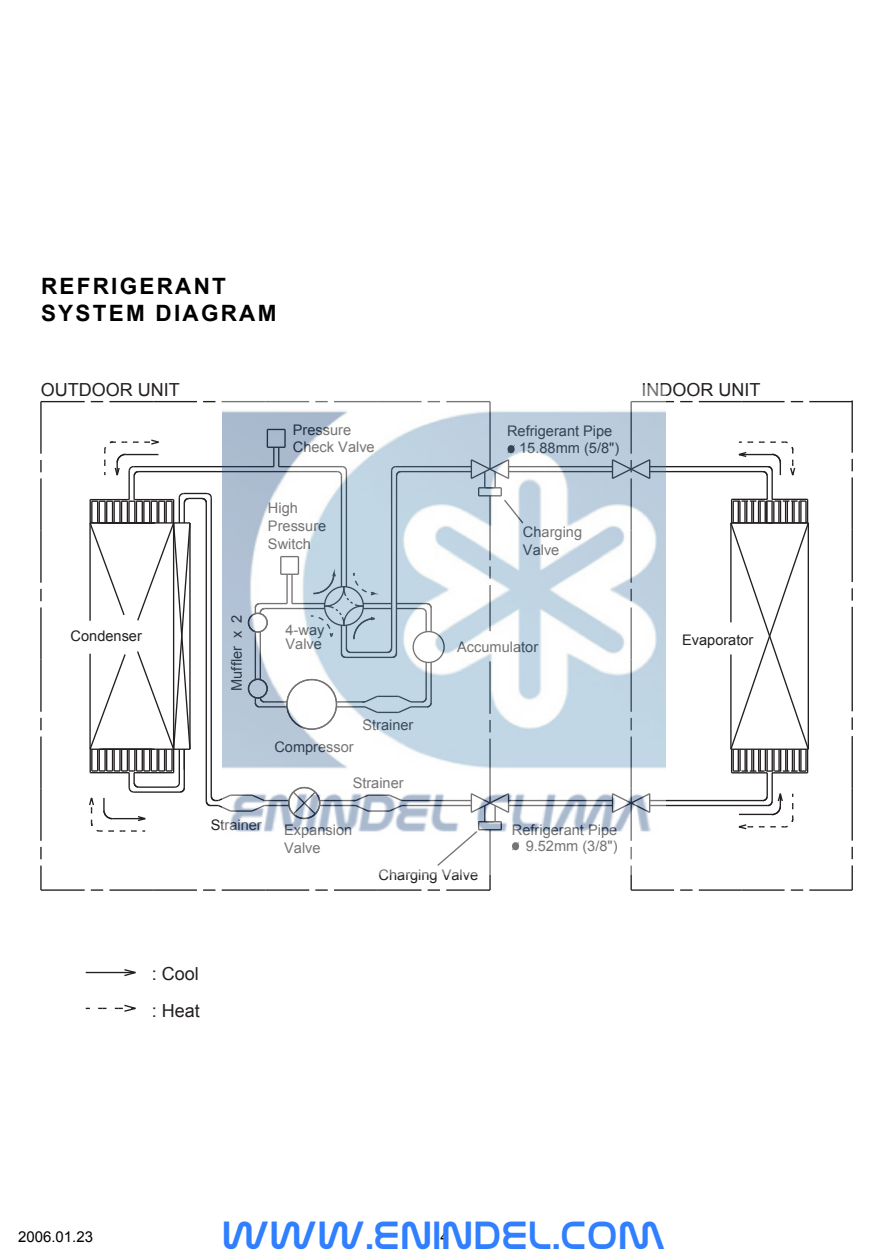
<style>
.page{position:relative;width:888px;height:1260px;background:#fff}
.page>*{position:absolute;margin:0;border:0;box-sizing:border-box;transform-origin:0 0}
.t1{font:39.75px "Nasalization Rg";color:#307fff}
.t2{font:700 22.5px/27px "Arial";letter-spacing:.1em;color:#000}
.t3{font:18px/36.2px "Arial";color:#231f20}
.t4{font:15px "Arial";color:#000}
.t5{font:14.55px/17.9px "Arial";color:#231f20}
</style>
<div class="page">
<hr style="left:86px;top:972px;width:49px;height:1px;background:#231f20">
<svg style="left:115px;top:1004px;width:21px;height:8px"></svg>
<svg style="left:123px;top:969px;width:13px;height:8px"></svg>
<hr style="left:133px;top:466px;width:141px;height:1px;background:#231f20">
<svg style="left:104px;top:439px;width:56px;height:37px"></svg>
<hr style="left:133px;top:476px;width:2px;height:24px;background:#231f20">
<hr style="left:128px;top:471px;width:2px;height:29px;background:#231f20">
<hr style="left:138px;top:471px;width:199px;height:1px;background:#231f20">
<svg style="left:91px;top:401px;width:12px;height:1px"></svg>
<hr style="left:41px;top:401px;width:44px;height:1px;background:#231f20">
<hr style="left:40px;top:402px;width:2px;height:52px;background:#231f20">
<svg style="left:40px;top:460px;width:2px;height:12px"></svg>
<hr style="left:40px;top:478px;width:2px;height:53px;background:#231f20">
<hr style="left:40px;top:531px;width:2px;height:52px;background:#231f20">
<svg style="left:40px;top:589px;width:2px;height:12px"></svg>
<hr style="left:40px;top:608px;width:2px;height:52px;background:#231f20">
<hr style="left:40px;top:660px;width:2px;height:52px;background:#231f20">
<svg style="left:40px;top:718px;width:2px;height:12px"></svg>
<hr style="left:40px;top:737px;width:2px;height:52px;background:#231f20">
<hr style="left:40px;top:789px;width:2px;height:52px;background:#231f20">
<svg style="left:40px;top:847px;width:2px;height:12px"></svg>
<hr style="left:40px;top:866px;width:2px;height:24px;background:#231f20">
<hr style="left:153px;top:401px;width:44px;height:1px;background:#231f20">
<hr style="left:109px;top:401px;width:44px;height:1px;background:#231f20">
<svg style="left:203px;top:401px;width:12px;height:1px"></svg>
<svg style="left:631px;top:875px;width:1px;height:14px"></svg>
<hr style="left:631px;top:889px;width:43px;height:2px;background:#231f20">
<svg style="left:680px;top:889px;width:13px;height:2px"></svg>
<hr style="left:699px;top:889px;width:43px;height:2px;background:#231f20">
<hr style="left:742px;top:889px;width:43px;height:2px;background:#231f20">
<svg style="left:791px;top:889px;width:12px;height:2px"></svg>
<hr style="left:809px;top:889px;width:43px;height:2px;background:#231f20">
<svg style="left:852px;top:865px;width:1px;height:25px"></svg>
<svg style="left:852px;top:847px;width:1px;height:12px"></svg>
<hr style="left:852px;top:788px;width:1px;height:53px;background:#231f20">
<hr style="left:852px;top:736px;width:1px;height:52px;background:#231f20">
<svg style="left:852px;top:717px;width:1px;height:13px"></svg>
<hr style="left:852px;top:659px;width:1px;height:52px;background:#231f20">
<hr style="left:852px;top:607px;width:1px;height:52px;background:#231f20">
<svg style="left:852px;top:588px;width:1px;height:13px"></svg>
<hr style="left:852px;top:530px;width:1px;height:52px;background:#231f20">
<hr style="left:852px;top:477px;width:1px;height:53px;background:#231f20">
<svg style="left:852px;top:459px;width:1px;height:12px"></svg>
<hr style="left:852px;top:400px;width:1px;height:53px;background:#231f20">
<hr style="left:809px;top:401px;width:43px;height:1px;background:#231f20">
<svg style="left:791px;top:401px;width:12px;height:1px"></svg>
<hr style="left:742px;top:401px;width:43px;height:1px;background:#231f20">
<hr style="left:699px;top:401px;width:43px;height:1px;background:#231f20">
<svg style="left:680px;top:401px;width:13px;height:1px"></svg>
<hr style="left:650px;top:466px;width:118px;height:1px;background:#231f20">
<hr style="left:631px;top:401px;width:43px;height:1px;background:#231f20">
<hr style="left:650px;top:800px;width:113px;height:1px;background:#231f20">
<hr style="left:650px;top:805px;width:118px;height:1px;background:#231f20">
<hr style="left:650px;top:471px;width:113px;height:1px;background:#231f20">
<svg style="left:91px;top:889px;width:12px;height:2px"></svg>
<hr style="left:41px;top:889px;width:44px;height:2px;background:#231f20">
<hr style="left:265px;top:889px;width:44px;height:2px;background:#231f20">
<hr style="left:222px;top:889px;width:43px;height:2px;background:#231f20">
<svg style="left:203px;top:889px;width:12px;height:2px"></svg>
<hr style="left:153px;top:889px;width:44px;height:2px;background:#231f20">
<hr style="left:109px;top:889px;width:44px;height:2px;background:#231f20">
<hr style="left:489px;top:830px;width:2px;height:60px;background:#231f20">
<hr style="left:446px;top:889px;width:44px;height:2px;background:#231f20">
<svg style="left:428px;top:889px;width:12px;height:2px"></svg>
<hr style="left:378px;top:889px;width:44px;height:2px;background:#231f20">
<hr style="left:334px;top:889px;width:44px;height:2px;background:#231f20">
<svg style="left:315px;top:889px;width:13px;height:2px"></svg>
<svg style="left:89px;top:492px;width:133px;height:340px"></svg>
<svg style="left:729px;top:441px;width:80px;height:389px"></svg>
<hr style="left:773px;top:749px;width:2px;height:22px;background:#231f20">
<img style="left:222px;top:401px;width:444px;height:474px">
<h2 class="t2" style="left:41px;top:274px;width:237px">REFRIGERANT<br>SYSTEM DIAGRAM</h2>
<p class="t3" style="left:41px;top:372px;width:140px">OUTDOOR UNIT</p>
<p class="t3" style="left:642px;top:372px;width:120px">INDOOR UNIT</p>
<p class="t5" style="left:519px;top:422px;width:101px;text-indent:-12px">Refrigerant Pipe<br>15.88mm (5/8")</p>
<p class="t5" style="left:293px;top:421px;width:83px">Pressure<br>Check Valve</p>
<p class="t5" style="left:71px;top:627px;width:73px">Condenser</p>
<p class="t5" style="left:228px;top:691px;width:78px;rotate:-90deg">Muffler x 2</p>
<p class="t5" style="left:268px;top:500px;width:60px">High<br>Pressure<br>Switch</p>
<p class="t5" style="left:286px;top:623px;width:40px;line-height:14.5px">4-way<br>Valve</p>
<p class="t5" style="left:274px;top:738px;width:81px">Compressor</p>
<p class="t5" style="left:362px;top:716px;width:53px">Strainer</p>
<p class="t5" style="left:353px;top:774px;width:53px">Strainer</p>
<p class="t5" style="left:211px;top:816px;width:53px">Strainer</p>
<p class="t5" style="left:284px;top:821px;width:70px">Expansion<br>Valve</p>
<p class="t5" style="left:523px;top:523px;width:61px">Charging<br>Valve</p>
<p class="t5" style="left:457px;top:639px;width:83px">Accumulator</p>
<p class="t5" style="left:512px;top:822px;width:107px;line-height:16.5px;text-align:right">Refrigerant Pipe<br>9.52mm (3/8")</p>
<p class="t5" style="left:379px;top:866px;width:101px">Charging Valve</p>
<p class="t3" style="left:152px;top:956px;width:50px">: Cool : Heat</p>
<p class="t5" style="left:682px;top:631px;width:73px">Evaporator</p>
<p class="t4" style="left:18px;top:1227px;width:77px">2006.01.23</p>
<h1 class="t1" style="left:222px;top:1212px;width:445px">WWW.ENINDEL.COM</h1>
<p class="t4" style="left:441px;top:1227px;width:10px">4</p>
</div>
